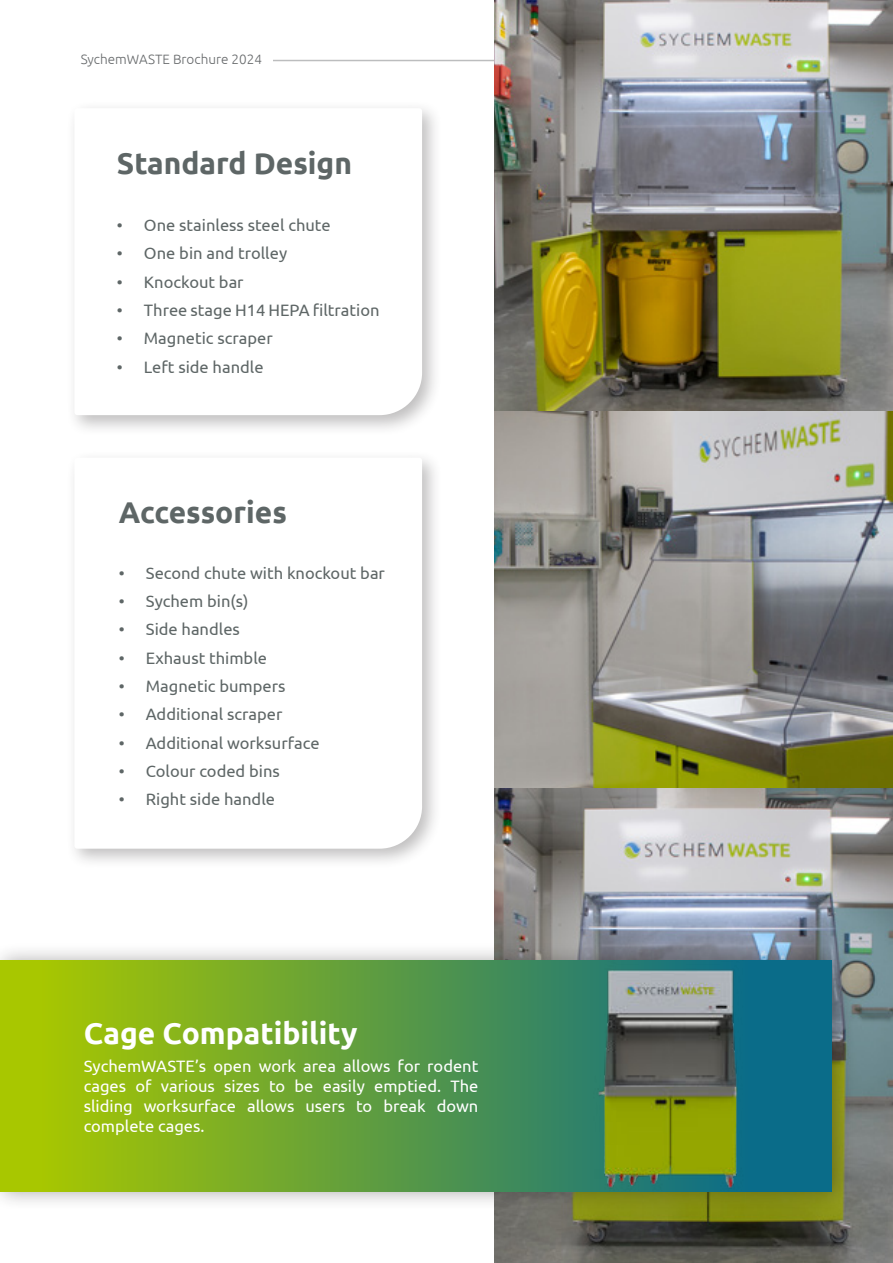
<style>
.page{position:relative;width:893px;height:1263px;background:#fff}
.page>*{position:absolute;margin:0;border:0;box-sizing:border-box;transform-origin:0 0}
.t1{font:700 30px "Ubuntu";color:#5e6666}
.t2{font:700 30px "Ubuntu";color:#fff}
.t3{font:16.5px "Ubuntu";color:#5e6666}
.t4{font:16.5px/19.8px "Ubuntu";color:#fff;text-align:justify}
.t5{font:300 13.5px "Ubuntu";color:#66696b}
</style>
<div class="page">
<hr style="left:273px;top:60px;width:508px;height:1px;background:#7a7c7e">
<div style="left:66px;top:100px;width:376px;height:335px;background:#231f20;opacity:.29"></div>
<svg style="left:74px;top:108px;width:348px;height:307px"></svg>
<div style="left:66px;top:449px;width:376px;height:420px;background:#231f20;opacity:.29"></div>
<svg style="left:74px;top:458px;width:348px;height:391px"></svg>
<img style="left:494px;top:0;width:399px;height:412px">
<img style="left:494px;top:412px;width:399px;height:377px">
<img style="left:494px;top:789px;width:399px;height:474px">
<div style="left:0;top:942px;width:855px;height:268px;background:#231f20;opacity:.38"></div>
<svg style="left:0;top:960px;width:831px;height:231px;background:#64a03a"></svg>
<img style="left:572px;top:950px;width:181px;height:251px">
<p class="t5" style="left:81px;top:54px;width:183px">SychemWASTE Brochure 2024</p>
<h1 class="t1" style="left:117px;top:145px;width:237px">Standard Design</h1>
<p class="t3" style="left:117px;top:218px;width:215px">• One stainless steel chute</p>
<p class="t3" style="left:117px;top:246px;width:172px">• One bin and trolley</p>
<p class="t3" style="left:117px;top:275px;width:128px">• Knockout bar</p>
<p class="t3" style="left:117px;top:303px;width:264px">• Three stage H14 HEPA filtration</p>
<p class="t3" style="left:117px;top:331px;width:157px">• Magnetic scraper</p>
<p class="t3" style="left:117px;top:360px;width:148px">• Left side handle</p>
<h1 class="t1" style="left:119px;top:495px;width:170px">Accessories</h1>
<p class="t3" style="left:119px;top:566px;width:268px">• Second chute with knockout bar</p>
<p class="t3" style="left:119px;top:594px;width:131px">• Sychem bin(s)</p>
<p class="t3" style="left:119px;top:622px;width:123px">• Side handles</p>
<p class="t3" style="left:119px;top:651px;width:150px">• Exhaust thimble</p>
<p class="t3" style="left:119px;top:679px;width:168px">• Magnetic bumpers</p>
<p class="t3" style="left:119px;top:707px;width:165px">• Additional scraper</p>
<p class="t3" style="left:119px;top:736px;width:202px">• Additional worksurface</p>
<p class="t3" style="left:119px;top:764px;width:162px">• Colour coded bins</p>
<p class="t3" style="left:119px;top:792px;width:158px">• Right side handle</p>
<h1 class="t2" style="left:84px;top:1015px;width:275px">Cage Compatibility</h1>
<p class="t4" style="left:84px;top:1057px;width:396px">SychemWASTE’s open work area allows for rodent cages of various sizes to be easily emptied. The sliding worksurface allows users to break down complete cages.</p>
</div>
